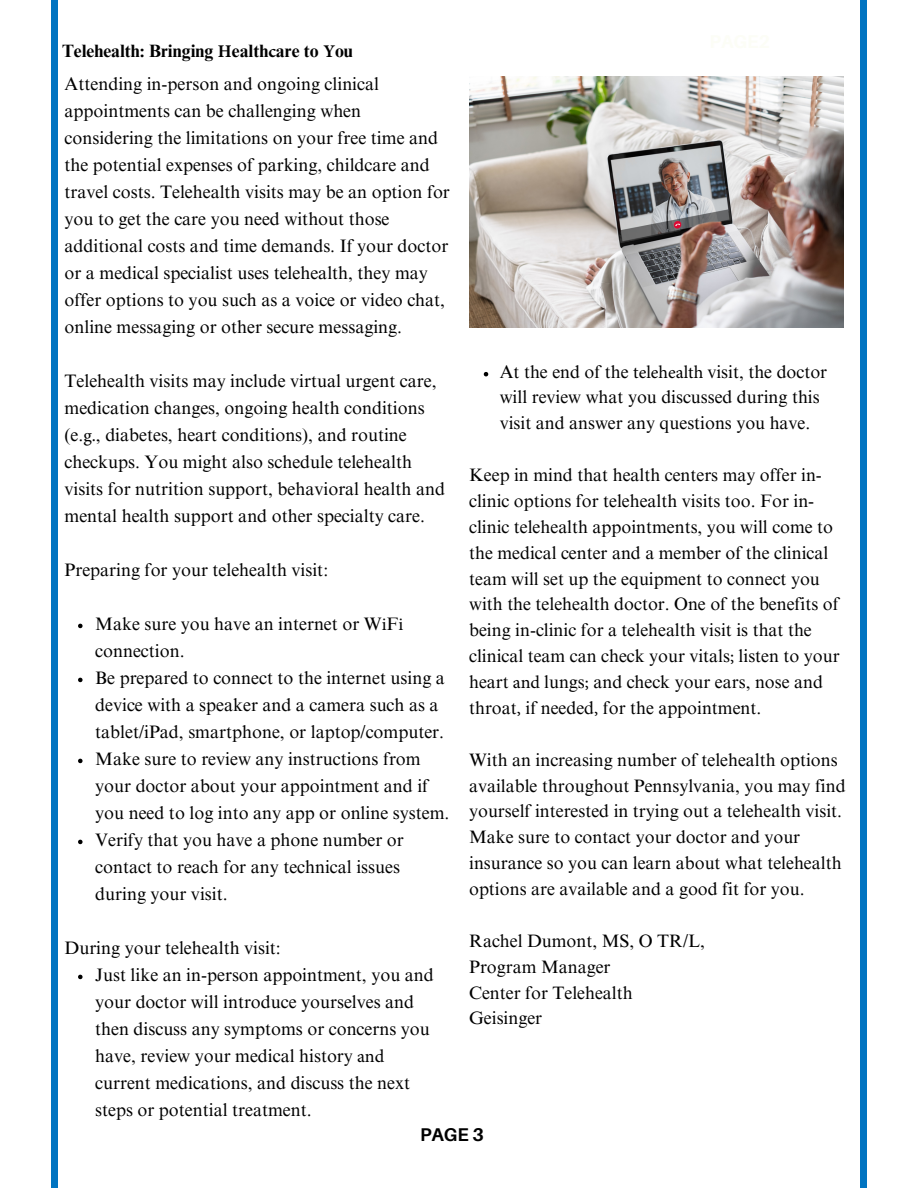
<style>
.page{position:relative;width:918px;height:1188px;background:#fff}
.page>*{position:absolute;margin:0;border:0;box-sizing:border-box;transform-origin:0 0}
.t1{font:700 18.45px "Aileron";color:#000}
.t2{font:18px/27px "Times NRMT Pro";color:#000}
.t3{font:700 17.85px "Times NRMT Pro";color:#000}
.s1{font-family:"Minion Pro"}
</style>
<div class="page">
<div style="left:51px;top:0;width:7px;height:1188px;background:#0174c1"></div>
<div style="left:860px;top:0;width:7px;height:1188px;background:#0174c1"></div>
<img style="left:469px;top:76px;width:375px;height:251px">
<svg style="left:484px;top:372px;width:4px;height:4px"></svg>
<svg style="left:78px;top:624px;width:5px;height:4px"></svg>
<svg style="left:78px;top:678px;width:5px;height:4px"></svg>
<svg style="left:78px;top:759px;width:5px;height:4px"></svg>
<svg style="left:78px;top:840px;width:5px;height:4px"></svg>
<svg style="left:78px;top:975px;width:5px;height:4px"></svg>
<p class="t3" style="left:62px;top:44px;width:292px">Telehealth: Bringing <span class="s1">H</span>ealth<span class="s1">c</span>are to <span class="s1">Y</span>ou</p>
<p class="t2" style="left:65px;top:73px;width:387px">Attending in-person and ongoing clinical appointments can be challenging when considering the limitations on your free time and the potential expenses of parking, childcare and travel costs. Telehealth visits may be an option for you to get the care you need without those additional costs and time demands. If your doctor or a medical specialist uses telehealth, they may offer options to you such as a voice or video chat, online messaging or other secure messaging.</p>
<p class="t2" style="left:65px;top:370px;width:382px">Telehealth visits may include virtual urgent care, medication changes, ongoing health conditions (e.<span class="s1">g.</span>, diabetes, heart conditions), and routine checkups. You might also schedule telehealth visits for nutrition support, behavioral health and mental health support and other specialty care.</p>
<p class="t2" style="left:65px;top:559px;width:265px">Preparing for your telehealth visit:</p>
<p class="t2" style="left:95px;top:613px;width:356px">Make sure you have an internet or W<span class="s1">i</span>F<span class="s1">i </span>connection.<br>Be prepared to connect to the internet using a device with a speaker and a camera such as a tablet/iPad, smartphone, or laptop/computer.<br>Make sure to review any instructions from your doctor about your appointment and if you need to log into any app or online system.<br>Verify that you have a phone number or contact to reach for any technical issues during your visit.</p>
<p class="t2" style="left:65px;top:937px;width:218px">During your telehealth visit:</p>
<p class="t2" style="left:95px;top:964px;width:340px">Just like an in-person appointment, you and your doctor will introduce yourselves and then discuss any symptoms or concerns you have, review your medical history <span class="s1">and </span>current medications, and discuss the next steps or potential treatment.</p>
<p class="t2" style="left:500px;top:361px;width:329px;line-height:25.8px">At the end of the <span class="s1">telehealth</span> visit, the doctor will review what you discussed during this visit and answer any questions you have.</p>
<p class="t2" style="left:469px;top:464px;width:372px;line-height:25.8px">Keep in mind that health centers may offer in&shy;clinic options for telehealth visits too. For in&shy;clinic telehealth appointments, you will come to the medical center and a member of the clinical team will set up the equipment to connect you with the telehealth doctor. One of the benefits of being in-clinic for a telehealth visit is that the clinical team can check your vitals<span class="s1">;</span> listen to your heart <span class="s1">and</span> lungs<span class="s1">;</span> and check your ears, nose and throat<span class="s1">,</span> if needed<span class="s1">,</span> for the appointment.</p>
<p class="t2" style="left:469px;top:749px;width:378px;line-height:25.8px">With an increasing number of telehealth options available throughout Pennsylvania, you may find yourself interested in trying out a telehealth visit.<br>Make sure to contact your doctor and your insurance so you can learn about what telehealth options are available and a good fit for you.</p>
<p class="t2" style="left:469px;top:930px;width:237px;line-height:25.8px">Rachel Dumont, MS, O TR/L,<br>Program Manager<br>Center for Telehealth<br>Geisinger</p>
<p class="t1" style="left:420px;top:1123px;width:65px">PAGE 3</p>
</div>
